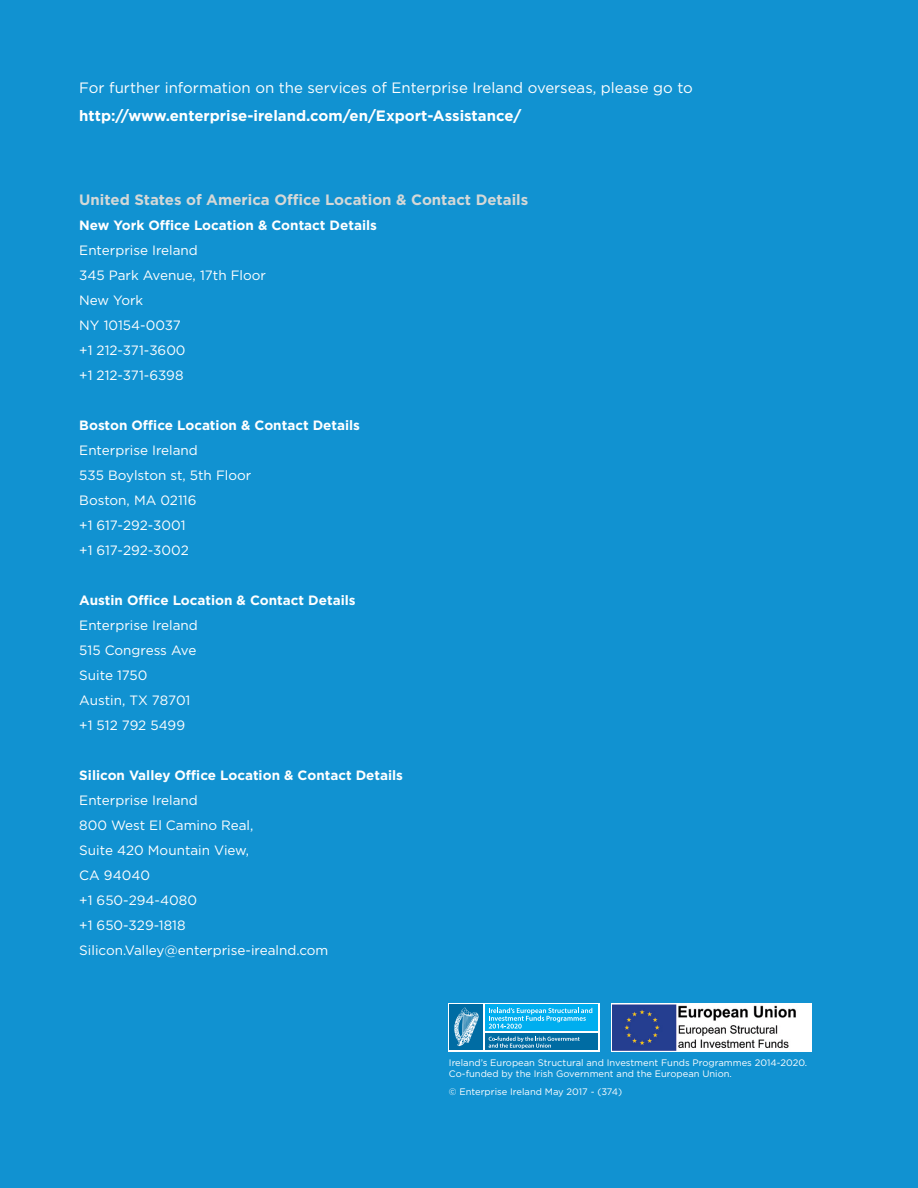
<style>
.page{position:relative;width:918px;height:1188px;background:#1192d1}
.page>*{position:absolute;margin:0;border:0;box-sizing:border-box;transform-origin:0 0}
.t1{font:15px "Gotham";color:#fff}
.t2{font:700 15px "Gotham";color:#fff}
.t3{font:700 15px "Gotham";color:#d4d8d7}
.t4{font:13.5px/25px "Gotham";color:#fff}
.t5{font:700 13.5px "Gotham";color:#fff}
.t6{font:9.45px/10.5px "Gotham";color:#fff}
</style>
<div class="page">
<div style="left:448px;top:1003px;width:152px;height:49px;background:#fff"></div>
<svg style="left:611px;top:1003px;width:201px;height:49px"></svg>
<img style="left:613px;top:1004px;width:197px;height:46px">
<div style="left:449px;top:1004px;width:34px;height:46px;background:#006ca3"></div>
<svg style="left:454px;top:1008px;width:25px;height:38px"></svg>
<div style="left:485px;top:1004px;width:113px;height:27px;background:#00aeef"></div>
<svg style="left:489px;top:1008px;width:103px;height:21px"></svg>
<div style="left:485px;top:1033px;width:113px;height:17px;background:#006ca3"></div>
<svg style="left:489px;top:1037px;width:91px;height:12px"></svg>
<p class="t1" style="left:79px;top:78px;width:615px">For further information on the services of Enterprise Ireland overseas, please go to</p>
<p class="t2" style="left:79px;top:106px;width:444px">http://www.enterprise-ireland.com/en/Export-Assistance/</p>
<p class="t3" style="left:79px;top:190px;width:451px">United States of America Office Location &amp; Contact Details</p>
<p class="t5" style="left:79px;top:217px;width:299px">New York Office Location &amp; Contact Details</p>
<p class="t4" style="left:79px;top:238px;width:188px">Enterprise Ireland<br>345 Park Avenue, 17th Floor<br>New York<br>NY 10154-0037<br>+1 212-371-3600<br>+1 212-371-6398</p>
<p class="t5" style="left:79px;top:417px;width:282px">Boston Office Location &amp; Contact Details</p>
<p class="t4" style="left:79px;top:438px;width:174px">Enterprise Ireland<br>535 Boylston st, 5th Floor<br>Boston, MA 02116<br>+1 617-292-3001<br>+1 617-292-3002</p>
<p class="t5" style="left:79px;top:592px;width:278px">Austin Office Location &amp; Contact Details</p>
<p class="t4" style="left:79px;top:613px;width:120px">Enterprise Ireland<br>515 Congress Ave<br>Suite 1750<br>Austin, TX 78701 +1 512 792 5499</p>
<p class="t5" style="left:79px;top:767px;width:325px">Silicon Valley Office Location &amp; Contact Details</p>
<p class="t4" style="left:79px;top:788px;width:251px">Enterprise Ireland<br>800 West El Camino Real,<br>Suite 420 Mountain View,<br>CA 94040<br>+1 650-294-4080<br>+1 650-329-1818<br>Silicon.Valley@enterprise-irealnd.com</p>
<p class="t6" style="left:449px;top:1057px;width:360px">Ireland’s European Structural and Investment Funds Programmes 2014-2020.<br>Co-funded by the Irish Government and the European Union.</p>
<p class="t6" style="left:449px;top:1086px;width:175px">© Enterprise Ireland May 2017 - (374)</p>
</div>
